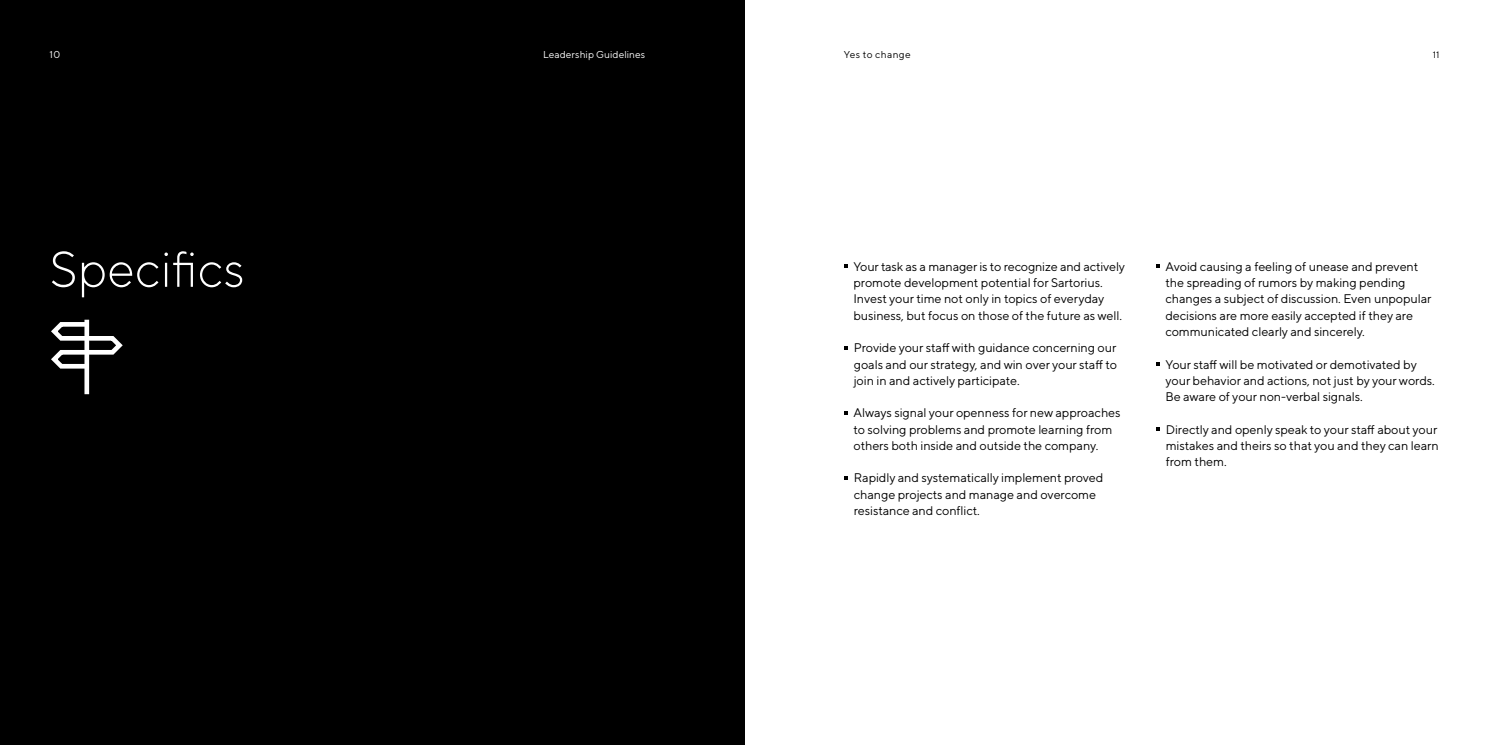
<style>
.page{position:relative;width:1489px;height:745px;background:#fff}
.page>*{position:absolute;margin:0;border:0;box-sizing:border-box;transform-origin:0 0}
.t1{font:300 50px "TT Norms Pro";color:#fff}
.t2{font:12.5px/16.2px "TT Norms Pro";letter-spacing:-.005em;color:#000}
.t3{font:10px "TT Norms Pro";letter-spacing:.01em;color:#fff}
.t4{font:10px "TT Norms Pro";letter-spacing:.04em;color:#000}
.t5{font:9.38px "TT Norms Pro";color:#000}
</style>
<div class="page">
<div style="left:0;top:0;width:744px;height:744px;background:#000"></div>
<svg style="left:844px;top:264px;width:3px;height:4px"></svg>
<svg style="left:1156px;top:264px;width:3px;height:4px"></svg>
<svg style="left:1156px;top:362px;width:3px;height:4px"></svg>
<svg style="left:1156px;top:427px;width:3px;height:4px"></svg>
<div style="left:84px;top:319px;width:5px;height:75px;background:#fff"></div>
<svg style="left:51px;top:319px;width:72px;height:51px"></svg>
<p class="t3" style="left:50px;top:47px;width:12px">10</p>
<p class="t3" style="left:543px;top:47px;width:104px">Leadership Guidelines</p>
<p class="t4" style="left:843px;top:47px;width:68px">Yes to change</p>
<p class="t5" style="left:1432px;top:47px;width:8px">11</p>
<h1 class="t1" style="left:50px;top:233px;width:196px">Specifics</h1>
<p class="t2" style="left:853px;top:257px;width:273px">Your task as a manager is to recognize and actively promote development potential for Sartorius.<br>Invest your time not only in topics of everyday business, but focus on those of the future as well.</p>
<p class="t2" style="left:853px;top:338px;width:265px;text-align:justify">Provide your staff with guidance concerning our goals and our strategy, and win over your staff to join in and actively participate.</p>
<p class="t2" style="left:853px;top:403px;width:268px">Always signal your openness for new approaches to solving problems and promote learning from others both inside and outside the company.</p>
<p class="t2" style="left:853px;top:468px;width:251px">Rapidly and systematically implement proved change projects and manage and overcome resistance and conflict.</p>
<p class="t2" style="left:1165px;top:257px;width:268px">Avoid causing a feeling of unease and prevent the spreading of rumors by making pending changes a subject of discussion. Even unpopular decisions are more easily accepted if they are communicated clearly and sincerely.</p>
<p class="t2" style="left:1165px;top:355px;width:271px">Your staff will be motivated or demotivated by your behavior and actions, not just by your words.<br>Be aware of your non-verbal signals.</p>
<p class="t2" style="left:1165px;top:420px;width:274px;text-align:justify">Directly and openly speak to your staff about your mistakes and theirs so that you and they can learn from them.</p>
</div>
